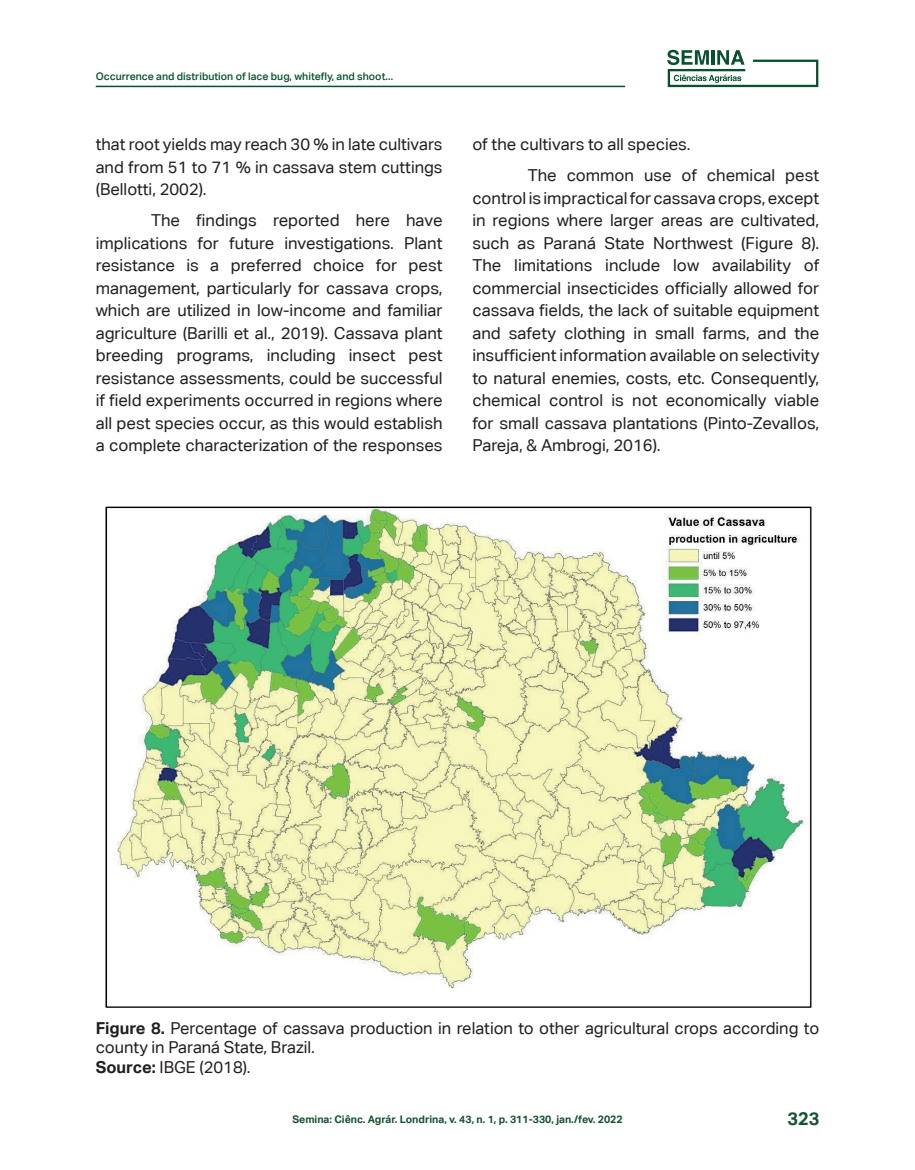
<style>
.page{position:relative;width:915px;height:1170px;background:#fff}
.page>*{position:absolute;margin:0;border:0;box-sizing:border-box;transform-origin:0 0}
.t1{font:700 18px "Aktiv Grotesk Corp";color:#145230}
.corpo_do_texto{font:16.5px/22.5px "Aktiv Grotesk Corp";color:#231f20;text-align:justify}
.Legenda_de_Figura{font:16.5px/19.5px "Aktiv Grotesk Corp";color:#231f20}
.t2{font:700 10.5px "Aktiv Grotesk Corp";color:#145230}
.t3{font:500 10.5px "Aktiv Grotesk Corp";color:#06522d}
.s1{font-weight:700}
</style>
<div class="page">
<svg style="left:667px;top:50px;width:151px;height:37px"></svg>
<div style="left:753px;top:64px;width:60px;height:19px;background:#fff"></div>
<hr style="left:96px;top:86px;width:529px;height:1px;background:#06522d">
<img style="left:105px;top:506px;width:707px;height:501px">
<p class="t3" style="left:96px;top:69px;width:299px">Occurrence and distribution of lace bug, whitefly, and shoot...</p>
<p class="corpo_do_texto" style="left:96px;top:133px;width:348px">that root yields may reach 30 % in late cultivars and from 51 to 71 % in cassava stem cuttings (Bellotti, 2002).</p>
<p class="corpo_do_texto" style="left:96px;top:209px;width:348px;text-indent:55px">The findings reported here have implications for future investigations. Plant resistance is a preferred choice for pest management, particularly for cassava crops, which are utilized in low-income and familiar agriculture (Barilli et al., 2019). Cassava plant breeding programs, including insect pest resistance assessments, could be successful if field experiments occurred in regions where all pest species occur, as this would establish a complete characterization of the responses</p>
<p class="corpo_do_texto" style="left:472px;top:133px;width:219px">of the cultivars to all species.</p>
<p class="corpo_do_texto" style="left:472px;top:164px;width:348px;text-indent:55px">The common use of chemical pest control is impractical for cassava crops, except in regions where larger areas are cultivated, such as Paraná State Northwest (Figure 8).<br>The limitations include low availability of commercial insecticides officially allowed for cassava fields, the lack of suitable equipment and safety clothing in small farms, and the insufficient information available on selectivity to natural enemies, costs, etc. Consequently, chemical control is not economically viable for small cassava plantations (Pinto-Zevallos, Pareja, &amp; Ambrogi, 2016).</p>
<p class="Legenda_de_Figura" style="left:96px;top:1017px;width:724px"><span class="s1">Figure 8.</span> Percentage of cassava production in relation to other agricultural crops according to county in Paraná State, Brazil.</p>
<p class="Legenda_de_Figura" style="left:96px;top:1056px;width:156px"><span class="s1">Source:</span> IBGE (2018).</p>
<p class="t2" style="left:292px;top:1112px;width:331px">Semina: Ciênc. Agrár. Londrina, v. 43, n. 1, p. 311-330, jan./fev. 2022</p>
<p class="t1" style="left:787px;top:1107px;width:33px">323</p>
</div>
